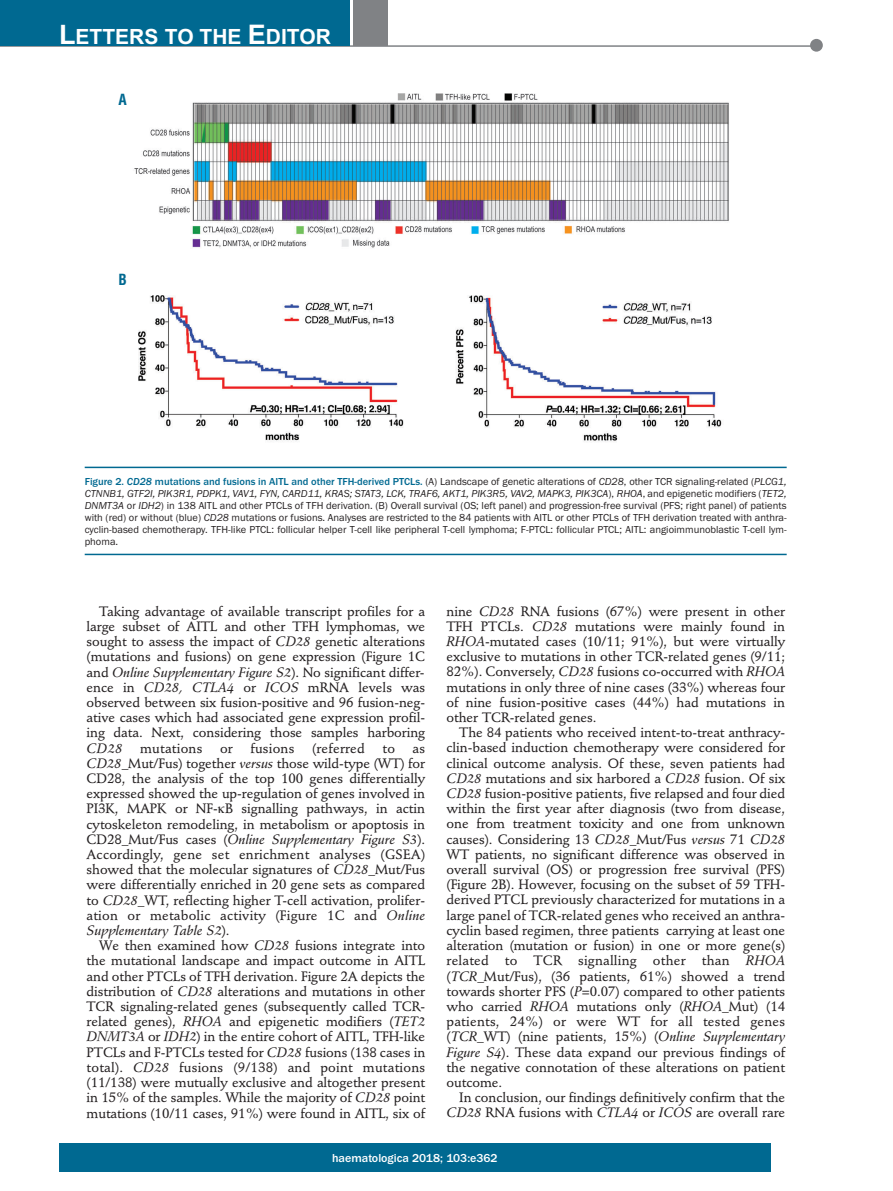
<style>
.page{position:relative;width:893px;height:1191px;background:#fff}
.page>*{position:absolute;margin:0;border:0;box-sizing:border-box;transform-origin:0 0}
.t1{font:700 21px "Arial";color:#fff}
.t2{font:700 condensed 15px "Helvetica";color:#006991}
.t3{font:500 13.5px/15.1px "Stempel Schneidler";letter-spacing:-.005em;color:#231f20;text-align:justify}
.t4{font:italic 13.5px "Stempel Schneidler Med";letter-spacing:-.005em;color:#231f20}
.t5{font:500 13.5px "Stempel Schneidler";letter-spacing:.015em;color:#231f20}
.t6{font:500 12px "Franklin Gothic";color:#fff}
.t7{font:10.5px/12px "Franklin Gothic";color:#231f20;text-align:justify}
.s1{font-size:27px}
.s2{font-weight:500;color:#006991}
.s3{font-weight:500;font-style:italic;color:#006991}
.s4{font-style:italic}
.s5{font-family:"Stempel Schneidler Med";font-weight:400;font-style:italic}
.s6{font-family:"Stempel Schneidler";font-weight:500;font-style:normal}
</style>
<div class="page">
<div style="left:59px;top:1143px;width:712px;height:28px;background:#006991"></div>
<hr style="left:0;top:45px;width:820px;height:2px;background:#808285">
<div style="left:810px;top:39px;width:13px;height:13px;background:#808285;border-radius:50%"></div>
<div style="left:354px;top:0;width:34px;height:45px;background:#808285"></div>
<div style="left:0;top:0;width:350px;height:45px;background:#006991"></div>
<img style="left:134px;top:93px;width:595px;height:349px">
<hr style="left:85px;top:466px;width:702px;height:2px;background:#006991">
<hr style="left:85px;top:553px;width:702px;height:2px;background:#006991">
<h1 class="t1" style="left:59px;top:25px;width:273px"><span class="s1">L</span>ETTERS TO THE <span class="s1">E</span>DITOR</h1>
<p class="t2" style="left:119px;top:91px;width:10px">A</p>
<p class="t2" style="left:119px;top:271px;width:10px">B</p>
<p class="t7" style="left:85px;top:475px;width:704px"><span class="s2">Figure 2.</span> <span class="s3">CD28</span> <span class="s2">mutations and fusions in AITL and other TFH-derived PTCLs.</span> (A) Landscape of genetic alterations of <span class="s4">CD28</span>, other TCR signaling-related (<span class="s4">PLCG1, CTNNB1, GTF2I, PIK3R1, PDPK1, VAV1, FYN, CARD11, KRAS; STAT3, LCK, TRAF6, AKT1, PIK3R5, VAV2, MAPK3, PIK3CA</span>), <span class="s4">RHOA</span>, and epigenetic modifiers (<span class="s4">TET2, DNMT3A</span> or <span class="s4">IDH2</span>) in 138 AITL and other PTCLs of TFH derivation. (B) Overall survival (OS; left panel) and progression-free survival (PFS; right panel) of patients with (red) or without (blue) <span class="s4">CD28</span> mutations or fusions. Analyses are restricted to the 84 patients with AITL or other PTCLs of TFH derivation treated with anthra&shy;cyclin-based chemotherapy. TFH-like PTCL: follicular helper T-cell like peripheral T-cell lymphoma; F-PTCL: follicular PTCL; AITL: angioimmunoblastic T-cell lym&shy;phoma.</p>
<p class="t3" style="left:446px;top:604px;width:340px">nine <span class="s5">CD28</span> RNA fusions (67%) were present in other TFH PTCLs. <span class="s5">CD28</span> mutations were mainly found in <span class="s5">RHOA</span>-mutated cases (10/11; 91%), but were virtually exclusive to mutations in other TCR-related genes (9/11; 82%). Conversely, <span class="s5">CD28</span> fusions co-occurred with <span class="s5">RHOA </span>mutations in only three of nine cases (33%) whereas four of nine fusion-positive cases (44%) had mutations in other TCR-related genes.</p>
<p class="t3" style="left:446px;top:726px;width:340px;text-indent:13px">The 84 patients who received intent-to-treat anthracy&shy;clin-based induction chemotherapy were considered for clinical outcome analysis. Of these, seven patients had <span class="s5">CD28</span> mutations and six harbored a <span class="s5">CD28</span> fusion. Of six <span class="s5">CD28</span> fusion-positive patients, five relapsed and four died within the first year after diagnosis (two from disease, one from treatment toxicity and one from unknown causes). Considering 13 <span class="s5">CD28</span>_Mut/Fus <span class="s5">versus</span> 71 <span class="s5">CD28<br></span>WT patients, no significant difference was observed in overall survival (OS) or progression free survival (PFS) (Figure 2B). However, focusing on the subset of 59 TFH&shy;derived PTCL previously characterized for mutations in a large panel of TCR-related genes who received an anthra&shy;cyclin based regimen, three patients carrying at least one alteration (mutation or fusion) in one or more gene(s) related to TCR signalling other than <span class="s5">RHOA </span>(<span class="s5">TCR</span>_Mut/Fus), (36 patients, 61%) showed a trend towards shorter PFS (<span class="s5">P</span>=0.07) compared to other patients who carried <span class="s5">RHOA</span> mutations only (<span class="s5">RHOA</span>_Mut) (14 patients, 24%) or were WT for all tested genes (<span class="s5">TCR</span>_WT) (nine patients, 15%) (<span class="s5">Online Supplementary Figure S4</span>). These data expand our previous findings of the negative connotation of these alterations on patient outcome.</p>
<p class="t3" style="left:446px;top:1091px;width:340px;text-align:right">In conclusion, our findings definitively confirm that the<br><span class="s5">CD28</span> RNA fusions with <span class="s5">CTLA4</span> or <span class="s5">ICOS</span> are overall rare</p>
<p class="t6" style="left:332px;top:1150px;width:167px">haematologica 2018; 103:e362</p>
<p class="t3" style="left:87px;top:605px;width:340px;text-indent:13px">Taking advantage of available transcript profiles for a large subset of AITL and other TFH lymphomas, we sought to assess the impact of <span class="s5">CD28</span> genetic alterations (mutations and fusions) on gene expression (Figure 1C</p>
<p class="t4" style="left:87px;top:666px;width:340px"><span class="s6">and</span> Online Supplementary Figure S2<span class="s6">). No significant differ-</span></p>
<p class="t3" style="left:87px;top:681px;width:340px">ence in <span class="s5">CD28, CTLA4</span> or <span class="s5">ICOS</span> mRNA levels was observed between six fusion-positive and 96 fusion-neg&shy;ative cases which had associated gene expression profil&shy;ing data. Next, considering those samples harboring</p>
<p class="t4" style="left:87px;top:742px;width:38px">CD28</p>
<p class="t5" style="left:140px;top:742px;width:64px">mutations</p>
<p class="t3" style="left:220px;top:741px;width:14px">or</p>
<p class="t5" style="left:250px;top:742px;width:46px">fusions</p>
<p class="t5" style="left:312px;top:742px;width:54px">(referred</p>
<p class="t3" style="left:382px;top:741px;width:14px">to</p>
<p class="t3" style="left:87px;top:741px;width:340px;text-indent:326px">as <span class="s5">CD28</span>_Mut/Fus) together <span class="s5">versus</span> those wild-type (WT) for CD28, the analysis of the top 100 genes differentially expressed showed the up-regulation of genes involved in PI3K, MAPK or NF- B signalling pathways, in actin cytoskeleton remodeling, in metabolism or apoptosis in</p>
<p class="t4" style="left:87px;top:833px;width:340px"><span class="s6">CD28_Mut/Fus cases (</span>Online Supplementary Figure S3<span class="s6">).</span></p>
<p class="t3" style="left:87px;top:848px;width:340px">Accordingly, gene set enrichment analyses (GSEA) showed that the molecular signatures of <span class="s5">CD28</span>_Mut/Fus were differentially enriched in 20 gene sets as compared to <span class="s5">CD28</span>_WT, reflecting higher T-cell activation, prolifer&shy;ation or metabolic activity (Figure 1C and <span class="s5">Online</span></p>
<p class="t4" style="left:87px;top:924px;width:145px">Supplementary Table S2<span class="s6">).</span></p>
<p class="t3" style="left:87px;top:939px;width:340px;text-indent:13px">We then examined how <span class="s5">CD28</span> fusions integrate into the mutational landscape and impact outcome in AITL and other PTCLs of TFH derivation. Figure 2A depicts the distribution of <span class="s5">CD28</span> alterations and mutations in other TCR signaling-related genes (subsequently called TCR&shy;related genes), <span class="s5">RHOA</span> and epigenetic modifiers (<span class="s5">TET2<br>DNMT3A</span> or <span class="s5">IDH2</span>) in the entire cohort of AITL, TFH-like PTCLs and F-PTCLs tested for <span class="s5">CD28</span> fusions (138 cases in total). <span class="s5">CD28</span> fusions (9/138) and point mutations (11/138) were mutually exclusive and altogether present in 15% of the samples. While the majority of <span class="s5">CD28</span> point mutations (10/11 cases, 91%) were found in AITL, six of</p>
</div>
